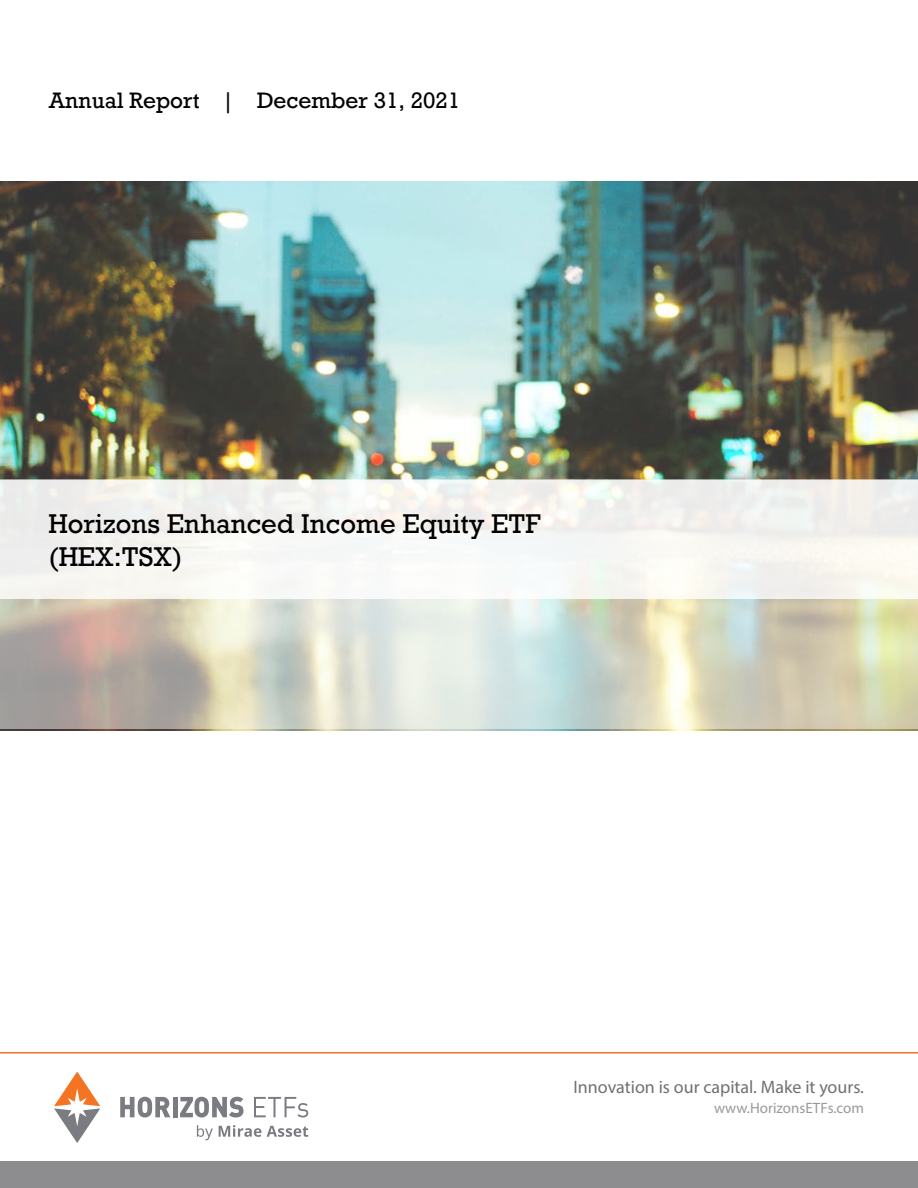
<style>
.page{position:relative;width:918px;height:1188px;background:#fff}
.page>*{position:absolute;margin:0;border:0;box-sizing:border-box;transform-origin:0 0}
.page_headings{font:25.5px "Rockwell";color:#000}
.t1{font:21px "Rockwell";color:#000}
.t2{font:18px "Myriad Pro";color:#717073}
.t3{font:15px "Myriad Pro";color:#999}
</style>
<div class="page">
<div style="left:0;top:1161px;width:918px;height:27px;background:#8d8c8f"></div>
<img style="left:0;top:181px;width:918px;height:549px">
<svg style="left:0;top:599px;width:918px;height:130px;background:#d0d0c0"></svg>
<div style="left:0;top:480px;width:918px;height:119px;background:#f5f5f1"></div>
<hr style="left:0;top:1052px;width:918px;height:2px;background:#f47421">
<svg style="left:197px;top:1125px;width:16px;height:15px"></svg>
<svg style="left:219px;top:1125px;width:42px;height:12px"></svg>
<svg style="left:267px;top:1126px;width:41px;height:11px"></svg>
<svg style="left:54px;top:1072px;width:46px;height:71px"></svg>
<svg style="left:120px;top:1097px;width:50px;height:20px"></svg>
<hr style="left:173px;top:1097px;width:4px;height:20px;background:#7a7c81">
<svg style="left:180px;top:1097px;width:63px;height:20px"></svg>
<svg style="left:254px;top:1097px;width:54px;height:20px"></svg>
<p class="t1" style="left:48px;top:87px;width:413px">Annual Report | December 31, 2021</p>
<h1 class="page_headings" style="left:48px;top:508px;width:494px">Horizons Enhanced Income Equity ETF</h1>
<h1 class="page_headings" style="left:48px;top:541px;width:136px">(HEX:TSX)</h1>
<p class="t2" style="left:573px;top:1075px;width:292px">Innovation is our capital. Make it yours.</p>
<p class="t3" style="left:714px;top:1099px;width:151px">www.HorizonsETFs.com</p>
</div>
